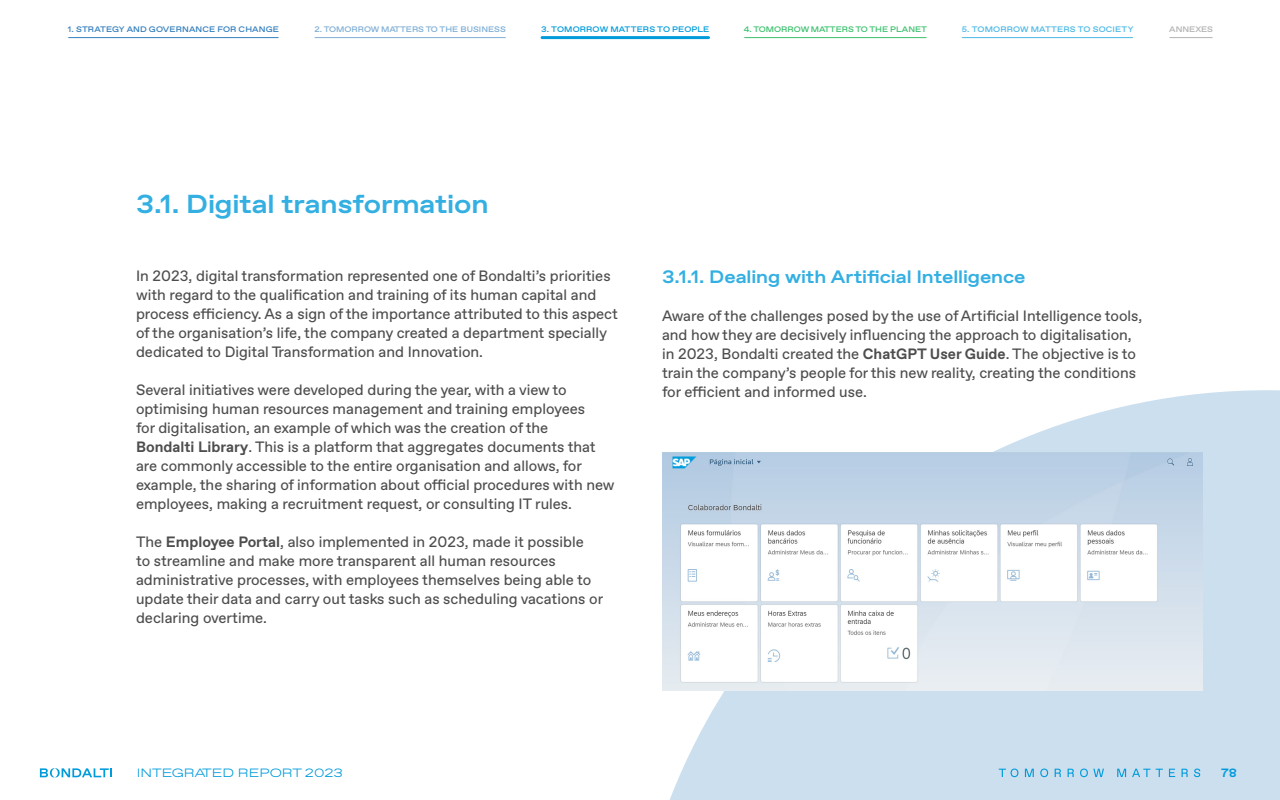
<style>
.page{position:relative;width:1280px;height:800px;background:#fff}
.page>*{position:absolute;margin:0;border:0;box-sizing:border-box;transform-origin:0 0}
.t1{font:700 expanded 26px "Favorit";letter-spacing:-.005em;color:#33afe2}
.t2{font:700 expanded 18px "Favorit";letter-spacing:-.005em;color:#33afe2}
.t3{font:15px/19px "Favorit";color:#4d4d4d}
.t4{font:300 expanded 12px "Favorit";color:#009bdb}
.t5{font:700 expanded 12px "Favorit";color:#009bdb}
.t6{font:500 expanded 8px "Favorit";letter-spacing:.015em;color:#337fbe}
.t7{font:500 expanded 8px "Favorit";color:#80afd6}
.t8{font:500 expanded 8px "Favorit";color:#3dc16f}
.t9{font:500 expanded 8px "Favorit";letter-spacing:.015em;color:#4db9e6}
.t10{font:500 expanded 8px "Favorit";letter-spacing:.015em;color:#009bdb}
.t11{font:500 expanded 8px "Favorit";color:#b3b3b3}
.s1{font-weight:700}
</style>
<div class="page">
<svg style="left:662px;top:390px;width:618px;height:410px;fill:#ccdfef"></svg>
<img style="left:662px;top:453px;width:540px;height:237px">
<svg style="left:999px;top:769px;width:19px;height:8px"></svg>
<svg style="left:1025px;top:769px;width:9px;height:8px"></svg>
<svg style="left:1040px;top:769px;width:8px;height:8px"></svg>
<svg style="left:1055px;top:769px;width:6px;height:8px"></svg>
<svg style="left:1068px;top:769px;width:6px;height:8px"></svg>
<svg style="left:1080px;top:769px;width:24px;height:8px"></svg>
<svg style="left:1117px;top:769px;width:9px;height:8px"></svg>
<svg style="left:1132px;top:769px;width:18px;height:8px"></svg>
<svg style="left:1156px;top:769px;width:7px;height:8px"></svg>
<svg style="left:1169px;top:769px;width:6px;height:8px"></svg>
<svg style="left:1182px;top:769px;width:6px;height:8px"></svg>
<svg style="left:1194px;top:769px;width:6px;height:8px"></svg>
<svg style="left:40px;top:768px;width:72px;height:9px"></svg>
<hr style="left:69px;top:37px;width:209px;height:1px;background:#337fbe">
<hr style="left:315px;top:37px;width:190px;height:1px;background:#80afd6">
<hr style="left:542px;top:36px;width:167px;height:3px;background:#009bdb">
<hr style="left:745px;top:37px;width:181px;height:1px;background:#3dc16f">
<hr style="left:962px;top:37px;width:171px;height:1px;background:#4db9e6">
<hr style="left:1170px;top:37px;width:42px;height:1px;background:#b3b3b3">
<p class="t6" style="left:68px;top:23px;width:213px">1. STRATEGY AND GOVERNANCE FOR CHANGE</p>
<p class="t7" style="left:314px;top:23px;width:193px">2. TOMORROW MATTERS TO THE BUSINESS</p>
<p class="t10" style="left:541px;top:23px;width:170px">3. TOMORROW MATTERS TO PEOPLE</p>
<p class="t8" style="left:744px;top:23px;width:185px">4. TOMORROW MATTERS TO THE PLANET</p>
<p class="t9" style="left:962px;top:23px;width:173px">5. TOMORROW MATTERS TO SOCIETY</p>
<p class="t11" style="left:1169px;top:23px;width:45px">ANNEXES</p>
<h1 class="t1" style="left:136px;top:185px;width:354px">3.1. Digital transformation</h1>
<p class="t3" style="left:136px;top:266px;width:483px">In 2023, digital transformation represented one of Bondalti’s priorities with regard to the qualification and training of its human capital and process efficiency. As a sign of the importance attributed to this aspect of the organisation’s life, the company created a department specially dedicated to Digital Transformation and Innovation.</p>
<p class="t3" style="left:136px;top:380px;width:480px">Several initiatives were developed during the year, with a view to optimising human resources management and training employees<br>for digitalisation, an example of which was the creation of the<br><span class="s1">Bondalti Library</span>. This is a platform that aggregates documents that are commonly accessible to the entire organisation and allows, for example, the sharing of information about official procedures with new employees, making a recruitment request, or consulting IT rules.</p>
<p class="t3" style="left:136px;top:532px;width:469px">The <span class="s1">Employee Portal</span>, also implemented in 2023, made it possible<br>to streamline and make more transparent all human resources administrative processes, with employees themselves being able to update their data and carry out tasks such as scheduling vacations or declaring overtime.</p>
<p class="t2" style="left:662px;top:264px;width:365px">3.1.1. Dealing with Artificial Intelligence</p>
<p class="t3" style="left:662px;top:306px;width:482px">Aware of the challenges posed by the use of Artificial Intelligence tools, and how they are decisively influencing the approach to digitalisation, in 2023, Bondalti created the <span class="s1">ChatGPT User Guide</span>. The objective is to train the company’s people for this new reality, creating the conditions for efficient and informed use.</p>
<p class="t4" style="left:137px;top:765px;width:208px">INTEGRATED REPORT 2023</p>
<p class="t5" style="left:1221px;top:764px;width:17px">78</p>
</div>
